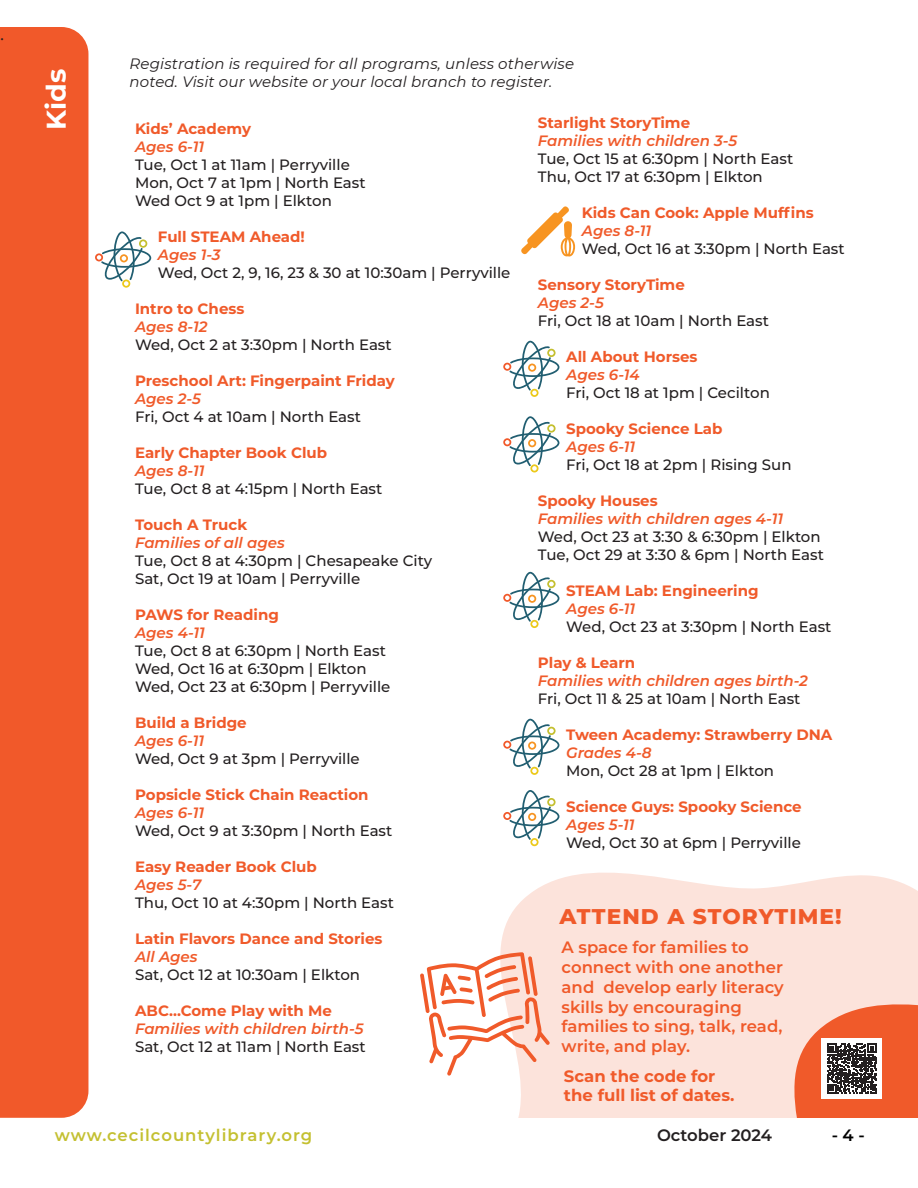
<style>
.page{position:relative;width:918px;height:1188px;background:#fff}
.page>*{position:absolute;margin:0;border:0;box-sizing:border-box;transform-origin:0 0}
.t1{font:700 27px "Montserrat";color:#fff}
.t2{font:800 21.75px "Montserrat";letter-spacing:.05em;color:#f05a2a}
.t3{font:18px "Minion Pro";color:#231f20}
.t4{font:600 16.5px/19.8px "Montserrat";color:#f05a2a}
.t5{font:700 16.5px/19.8px "Montserrat";color:#f05a2a}
.t6{font:600 16.5px "Montserrat";letter-spacing:.06em;color:#c4c031}
.t7{font:600 16.5px "Montserrat";letter-spacing:-.005em;color:#231f20}
.t8{font:600 16.5px "Montserrat";color:#000}
.t9{font:500 15px "Montserrat";color:#231f20}
.t10{font:700 15px "Montserrat";color:#f05a2a}
.t11{font:italic 600 15px "Montserrat";color:#f05a2a}
.t12{font:italic 15px/18px "Montserrat";letter-spacing:.01em;color:#231f20}
</style>
<div class="page">
<svg style="left:500px;top:872px;width:418px;height:246px;background:#fce5dd"></svg>
<svg style="left:785px;top:976px;width:133px;height:142px;background:#e09279"></svg>
<div style="left:0;top:27px;width:88px;height:1091px;background:#f1592a"></div>
<svg style="left:521px;top:206px;width:54px;height:51px"></svg>
<svg style="left:503px;top:416px;width:56px;height:56px"></svg>
<svg style="left:503px;top:572px;width:56px;height:56px"></svg>
<svg style="left:503px;top:790px;width:56px;height:56px"></svg>
<svg style="left:503px;top:719px;width:56px;height:56px"></svg>
<svg style="left:95px;top:231px;width:56px;height:57px"></svg>
<svg style="left:503px;top:341px;width:56px;height:56px"></svg>
<svg style="left:420px;top:952px;width:130px;height:124px"></svg>
<p class="t3" style="left:0;top:22px;width:6px">.</p>
<p class="t1" style="left:37px;top:130px;width:62px;rotate:-90deg">Kids</p>
<p class="t12" style="left:130px;top:54px;width:446px">Registration is required for all programs, unless otherwise noted. Visit our website or your local branch to register.</p>
<p class="t10" style="left:538px;top:112px;width:154px">Starlight StoryTime</p>
<p class="t11" style="left:538px;top:130px;width:201px">Families with children 3-5</p>
<p class="t9" style="left:538px;top:148px;width:257px">Tue, Oct 15 at 6:30pm | North East</p>
<p class="t9" style="left:538px;top:166px;width:226px">Thu, Oct 17 at 6:30pm | Elkton</p>
<p class="t10" style="left:582px;top:202px;width:233px">Kids Can Cook: Apple Muffins</p>
<p class="t11" style="left:582px;top:220px;width:71px">Ages 8-11</p>
<p class="t9" style="left:582px;top:238px;width:264px">Wed, Oct 16 at 3:30pm | North East</p>
<p class="t10" style="left:538px;top:274px;width:149px">Sensory StoryTime</p>
<p class="t11" style="left:538px;top:292px;width:67px">Ages 2-5</p>
<p class="t9" style="left:538px;top:310px;width:233px">Fri, Oct 18 at 10am | North East</p>
<p class="t10" style="left:566px;top:346px;width:133px">All About Horses</p>
<p class="t11" style="left:566px;top:364px;width:75px">Ages 6-14</p>
<p class="t9" style="left:566px;top:382px;width:205px">Fri, Oct 18 at 1pm | Cecilton</p>
<p class="t10" style="left:566px;top:418px;width:158px">Spooky Science Lab</p>
<p class="t11" style="left:566px;top:436px;width:71px">Ages 6-11</p>
<p class="t9" style="left:566px;top:454px;width:227px">Fri, Oct 18 at 2pm | Rising Sun</p>
<p class="t10" style="left:538px;top:490px;width:121px">Spooky Houses</p>
<p class="t11" style="left:538px;top:508px;width:247px">Families with children ages 4-11</p>
<p class="t9" style="left:538px;top:526px;width:284px">Wed, Oct 23 at 3:30 &amp; 6:30pm | Elkton</p>
<p class="t9" style="left:538px;top:544px;width:288px">Tue, Oct 29 at 3:30 &amp; 6pm | North East</p>
<p class="t10" style="left:566px;top:580px;width:194px">STEAM Lab: Engineering</p>
<p class="t11" style="left:566px;top:598px;width:71px">Ages 6-11</p>
<p class="t9" style="left:566px;top:616px;width:267px">Wed, Oct 23 at 3:30pm | North East</p>
<p class="t10" style="left:538px;top:652px;width:99px">Play &amp; Learn</p>
<p class="t11" style="left:538px;top:670px;width:272px">Families with children ages birth-2</p>
<p class="t9" style="left:538px;top:688px;width:264px">Fri, Oct 11 &amp; 25 at 10am | North East</p>
<p class="t10" style="left:566px;top:724px;width:268px">Tween Academy: Strawberry DNA</p>
<p class="t11" style="left:566px;top:742px;width:87px">Grades 4-8</p>
<p class="t9" style="left:566px;top:760px;width:209px">Mon, Oct 28 at 1pm | Elkton</p>
<p class="t10" style="left:566px;top:796px;width:237px">Science Guys: Spooky Science</p>
<p class="t11" style="left:566px;top:814px;width:70px">Ages 5-11</p>
<p class="t9" style="left:566px;top:832px;width:236px">Wed, Oct 30 at 6pm | Perryville</p>
<p class="t10" style="left:135px;top:118px;width:118px">Kids’ Academy</p>
<p class="t11" style="left:135px;top:136px;width:71px">Ages 6-11</p>
<p class="t9" style="left:135px;top:155px;width:216px">Tue, Oct 1 at 11am | Perryville</p>
<p class="t9" style="left:135px;top:173px;width:232px">Mon, Oct 7 at 1pm | North East</p>
<p class="t9" style="left:135px;top:191px;width:198px">Wed Oct 9 at 1pm | Elkton</p>
<p class="t10" style="left:158px;top:226px;width:149px">Full STEAM Ahead!</p>
<p class="t11" style="left:158px;top:244px;width:64px">Ages 1-3</p>
<p class="t9" style="left:158px;top:263px;width:354px">Wed, Oct 2, 9, 16, 23 &amp; 30 at 10:30am | Perryville</p>
<p class="t10" style="left:135px;top:298px;width:111px">Intro to Chess</p>
<p class="t11" style="left:135px;top:316px;width:74px">Ages 8-12</p>
<p class="t9" style="left:135px;top:335px;width:258px">Wed, Oct 2 at 3:30pm | North East</p>
<p class="t10" style="left:135px;top:370px;width:261px">Preschool Art: Fingerpaint Friday</p>
<p class="t11" style="left:135px;top:388px;width:67px">Ages 2-5</p>
<p class="t9" style="left:135px;top:407px;width:227px">Fri, Oct 4 at 10am | North East</p>
<p class="t10" style="left:135px;top:442px;width:194px">Early Chapter Book Club</p>
<p class="t11" style="left:135px;top:460px;width:71px">Ages 8-11</p>
<p class="t9" style="left:135px;top:479px;width:249px">Tue, Oct 8 at 4:15pm | North East</p>
<p class="t10" style="left:135px;top:514px;width:114px">Touch A Truck</p>
<p class="t11" style="left:135px;top:532px;width:151px">Families of all ages</p>
<p class="t9" style="left:135px;top:551px;width:299px">Tue, Oct 8 at 4:30pm | Chesapeake City</p>
<p class="t9" style="left:135px;top:569px;width:227px">Sat, Oct 19 at 10am | Perryville</p>
<p class="t10" style="left:135px;top:604px;width:145px">PAWS for Reading</p>
<p class="t11" style="left:135px;top:622px;width:71px">Ages 4-11</p>
<p class="t9" style="left:135px;top:641px;width:252px">Tue, Oct 8 at 6:30pm | North East</p>
<p class="t9" style="left:135px;top:659px;width:233px">Wed, Oct 16 at 6:30pm | Elkton</p>
<p class="t9" style="left:135px;top:677px;width:257px">Wed, Oct 23 at 6:30pm | Perryville</p>
<p class="t10" style="left:135px;top:712px;width:113px">Build a Bridge</p>
<p class="t11" style="left:135px;top:730px;width:71px">Ages 6-11</p>
<p class="t9" style="left:135px;top:749px;width:226px">Wed, Oct 9 at 3pm | Perryville</p>
<p class="t10" style="left:135px;top:784px;width:235px">Popsicle Stick Chain Reaction</p>
<p class="t11" style="left:135px;top:802px;width:71px">Ages 6-11</p>
<p class="t9" style="left:135px;top:821px;width:259px">Wed, Oct 9 at 3:30pm | North East</p>
<p class="t10" style="left:135px;top:856px;width:183px">Easy Reader Book Club</p>
<p class="t11" style="left:135px;top:874px;width:68px">Ages 5-7</p>
<p class="t9" style="left:135px;top:893px;width:260px">Thu, Oct 10 at 4:30pm | North East</p>
<p class="t10" style="left:135px;top:928px;width:249px">Latin Flavors Dance and Stories</p>
<p class="t11" style="left:135px;top:946px;width:64px">All Ages</p>
<p class="t9" style="left:135px;top:965px;width:227px">Sat, Oct 12 at 10:30am | Elkton</p>
<p class="t10" style="left:135px;top:1000px;width:199px">ABC...Come Play with Me</p>
<p class="t11" style="left:135px;top:1018px;width:230px">Families with children birth-5</p>
<p class="t9" style="left:135px;top:1037px;width:232px">Sat, Oct 12 at 11am | North East</p>
<p class="t2" style="left:559px;top:900px;width:284px">ATTEND A STORYTIME!</p>
<p class="t4" style="left:562px;top:937px;width:224px">A space for families to connect with one another and develop early literacy skills by encouraging families to sing, talk, read, write, and play.</p>
<p class="t5" style="left:564px;top:1065px;width:172px">Scan the code for the full list of dates.</p>
<p class="t6" style="left:55px;top:1123px;width:259px">www.cecilcountylibrary.org</p>
<p class="t7" style="left:657px;top:1123px;width:117px">October 2024</p>
<p class="t8" style="left:832px;top:1123px;width:35px">- 4 -</p>
</div>
